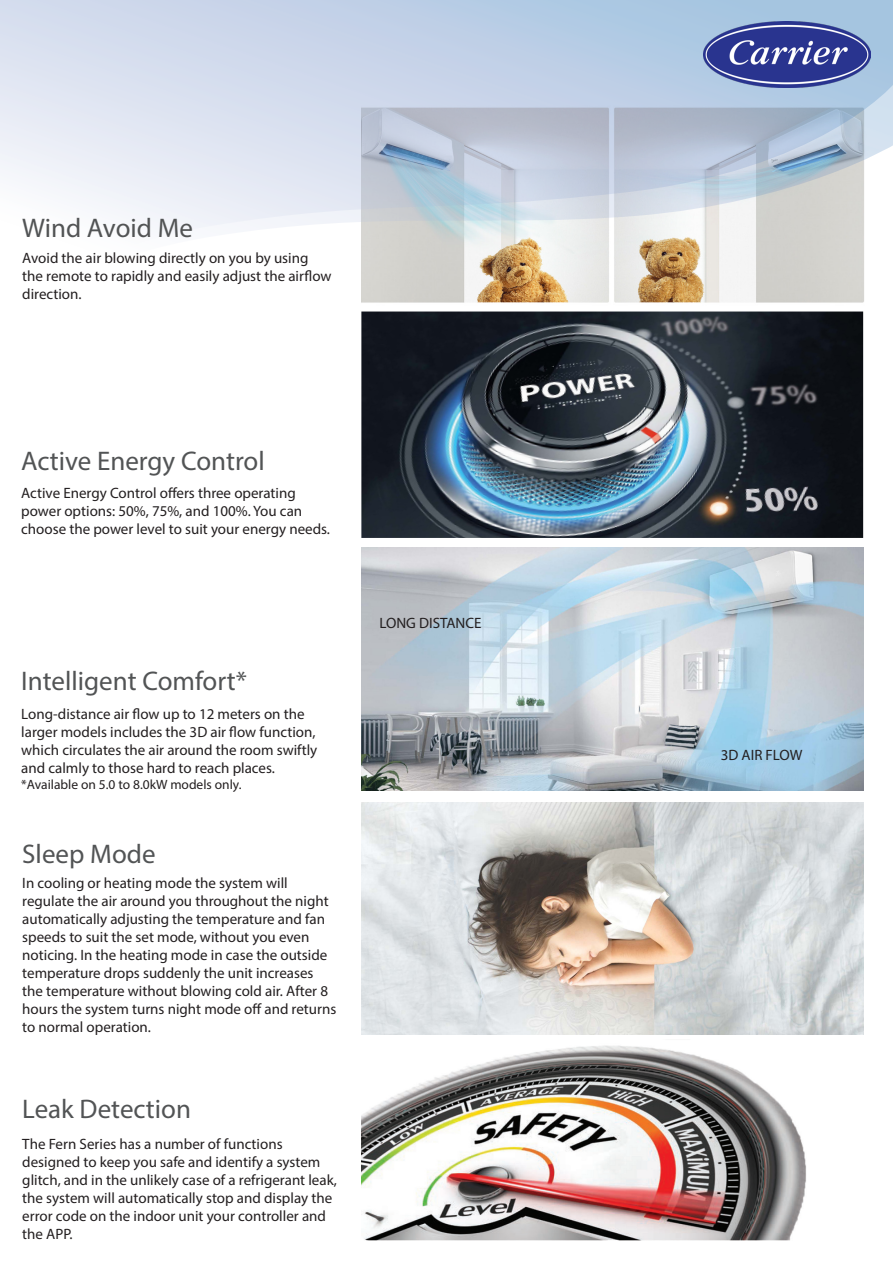
<style>
.page{position:relative;width:893px;height:1263px;background:#fff}
.page>*{position:absolute;margin:0;border:0;box-sizing:border-box;transform-origin:0 0}
.t1{font:27px "Myriad Pro";color:#525455}
.t2{font:15px/18px "Myriad Pro";color:#231f20}
.t3{font:13.5px "Myriad Pro";color:#231f20}
</style>
<div class="page">
<svg style="left:0;top:0;width:893px;height:350px"></svg>
<img style="left:704px;top:21px;width:167px;height:67px">
<img style="left:361px;top:311px;width:502px;height:227px">
<img style="left:361px;top:548px;width:502px;height:242px">
<img style="left:361px;top:803px;width:502px;height:231px">
<img style="left:362px;top:1045px;width:444px;height:195px">
<p class="t1" style="left:22px;top:211px;width:172px">Wind Avoid Me</p>
<p class="t2" style="left:22px;top:249px;width:311px">Avoid the air blowing directly on you by using the remote to rapidly and easily adjust the airflow direction.</p>
<p class="t1" style="left:21px;top:444px;width:245px">Active Energy Control</p>
<p class="t2" style="left:21px;top:484px;width:310px">Active Energy Control offers three operating power options: 50%, 75%, and 100%. You can choose the power level to suit your energy needs.</p>
<p class="t1" style="left:21px;top:665px;width:227px">Intelligent Comfort*</p>
<p class="t2" style="left:21px;top:704px;width:298px">Long-distance air flow up to 12 meters on the larger models includes the 3D air flow function, which circulates the air around the room swiftly and calmly to those hard to reach places.</p>
<p class="t3" style="left:21px;top:776px;width:222px">*Available on 5.0 to 8.0kW models only.</p>
<p class="t1" style="left:22px;top:837px;width:135px">Sleep Mode</p>
<p class="t2" style="left:22px;top:873px;width:316px">In cooling or heating mode the system will regulate the air around you throughout the night automatically adjusting the temperature and fan speeds to suit the set mode, without you even noticing. In the heating mode in case the outside temperature drops suddenly the unit increases the temperature without blowing cold air. After 8 hours the system turns night mode off and returns to normal operation.</p>
<p class="t1" style="left:22px;top:1093px;width:170px">Leak Detection</p>
<p class="t2" style="left:22px;top:1134px;width:316px">The Fern Series has a number of functions designed to keep you safe and identify a system glitch, and in the unlikely case of a refrigerant leak, the system will automatically stop and display the error code on the indoor unit your controller and the APP.</p>
<p class="t2" style="left:379px;top:613px;width:103px">LONG DISTANCE</p>
<p class="t2" style="left:721px;top:745px;width:83px">3D AIR FLOW</p>
</div>
